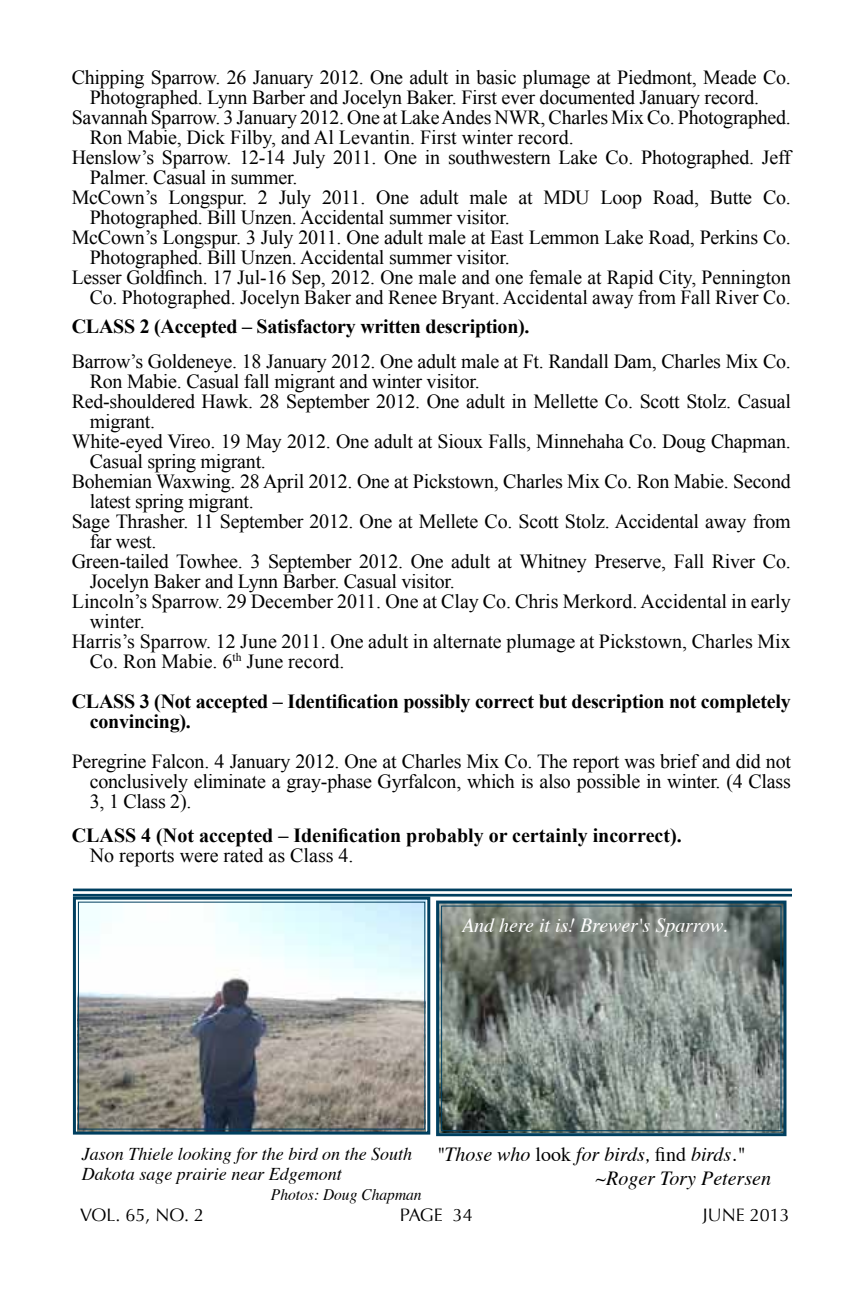
<style>
.page{position:relative;width:864px;height:1296px;background:#fff}
.page>*{position:absolute;margin:0;border:0;box-sizing:border-box;transform-origin:0 0}
.t1{font:20px/20px "Times New Roman";letter-spacing:-.015em;color:#000;text-align:justify}
.t2{font:700 20px/20px "Times New Roman";letter-spacing:-.015em;color:#000}
.t3{font:italic 20px/24px "Times";color:#000}
.t4{font:italic 20px "Times";color:#fff}
.t5{font:italic 18px/20px "Times";color:#000}
.t6{font:18px "Optima";color:#000}
.t7{font:italic 16px "Times";color:#000}
.s1{font-style:normal}
</style>
<div class="page">
<svg style="left:436px;top:900px;width:351px;height:237px;background:#79847f"></svg>
<div style="left:441px;top:906px;width:341px;height:225px;border:1px solid #003f5f"></div>
<hr style="left:73px;top:889px;width:719px;height:2px;background:#003f5f">
<hr style="left:73px;top:894px;width:719px;height:3px;background:#003f5f">
<svg style="left:72px;top:895px;width:360px;height:240px"></svg>
<div style="left:78px;top:902px;width:347px;height:228px;border:1px solid #003f5f"></div>
<p class="t1" style="left:72px;top:67px;width:721px">Chipping Sparrow. 26 January 2012. One adult in basic plumage at Piedmont, Meade Co.</p>
<p class="t1" style="left:90px;top:87px;width:671px">Photographed. Lynn Barber and Jocelyn Baker. First ever documented January record.</p>
<p class="t1" style="left:72px;top:107px;width:721px">Savannah Sparrow. 3 January 2012. One at Lake Andes NWR, Charles Mix Co. Photographed.</p>
<p class="t1" style="left:90px;top:127px;width:486px">Ron Mabie, Dick Filby, and Al Levantin. First winter record.</p>
<p class="t1" style="left:72px;top:147px;width:721px">Henslow’s Sparrow. 12-14 July 2011. One in southwestern Lake Co. Photographed. Jeff</p>
<p class="t1" style="left:90px;top:167px;width:209px">Palmer. Casual in summer.</p>
<p class="t1" style="left:72px;top:187px;width:721px">McCown’s Longspur. 2 July 2011. One adult male at MDU Loop Road, Butte Co.</p>
<p class="t1" style="left:90px;top:207px;width:422px">Photographed. Bill Unzen. Accidental summer visitor.</p>
<p class="t1" style="left:72px;top:227px;width:721px">McCown’s Longspur. 3 July 2011. One adult male at East Lemmon Lake Road, Perkins Co.</p>
<p class="t1" style="left:90px;top:247px;width:422px">Photographed. Bill Unzen. Accidental summer visitor.</p>
<p class="t1" style="left:72px;top:267px;width:721px">Lesser Goldfinch. 17 Jul-16 Sep, 2012. One male and one female at Rapid City, Pennington</p>
<p class="t1" style="left:90px;top:287px;width:703px">Co. Photographed. Jocelyn Baker and Renee Bryant. Accidental away from Fall River Co.</p>
<p class="t2" style="left:72px;top:317px;width:459px">CLASS 2 (Accepted – Satisfactory written description).</p>
<p class="t1" style="left:72px;top:351px;width:721px">Barrow’s Goldeneye. 18 January 2012. One adult male at Ft. Randall Dam, Charles Mix Co.</p>
<p class="t1" style="left:90px;top:371px;width:392px">Ron Mabie. Casual fall migrant and winter visitor.</p>
<p class="t1" style="left:72px;top:391px;width:721px">Red-shouldered Hawk. 28 September 2012. One adult in Mellette Co. Scott Stolz. Casual</p>
<p class="t1" style="left:90px;top:411px;width:67px">migrant.</p>
<p class="t1" style="left:72px;top:431px;width:721px">White-eyed Vireo. 19 May 2012. One adult at Sioux Falls, Minnehaha Co. Doug Chapman.</p>
<p class="t1" style="left:90px;top:451px;width:178px">Casual spring migrant.</p>
<p class="t1" style="left:72px;top:471px;width:720px">Bohemian Waxwing. 28 April 2012. One at Pickstown, Charles Mix Co. Ron Mabie. Second</p>
<p class="t1" style="left:90px;top:491px;width:165px">latest spring migrant.</p>
<p class="t1" style="left:72px;top:511px;width:721px">Sage Thrasher. 11 September 2012. One at Mellete Co. Scott Stolz. Accidental away from</p>
<p class="t1" style="left:90px;top:531px;width:68px">far west.</p>
<p class="t1" style="left:72px;top:551px;width:721px">Green-tailed Towhee. 3 September 2012. One adult at Whitney Preserve, Fall River Co.</p>
<p class="t1" style="left:90px;top:571px;width:366px">Jocelyn Baker and Lynn Barber. Casual visitor.</p>
<p class="t1" style="left:72px;top:591px;width:720px">Lincoln’s Sparrow. 29 December 2011. One at Clay Co. Chris Merkord. Accidental in early</p>
<p class="t1" style="left:90px;top:611px;width:56px">winter.</p>
<p class="t1" style="left:72px;top:631px;width:721px">Harris’s Sparrow. 12 June 2011. One adult in alternate plumage at Pickstown, Charles Mix</p>
<p class="t1" style="left:90px;top:651px;width:256px">Co. Ron Mabie. 6<sup>th</sup> June record.</p>
<p class="t2" style="left:90px;top:691px;width:702px;text-indent:-18px">CLASS 3 (Not accepted – Identification possibly correct but description not completely convincing).</p>
<p class="t1" style="left:90px;top:751px;width:703px;text-indent:-18px">Peregrine Falcon. 4 January 2012. One at Charles Mix Co. The report was brief and did not conclusively eliminate a gray-phase Gyrfalcon, which is also possible in winter. (4 Class 3, 1 Class 2).</p>
<p class="t2" style="left:72px;top:825px;width:611px">CLASS 4 (Not accepted – Idenification probably or certainly incorrect).</p>
<p class="t1" style="left:90px;top:845px;width:265px">No reports were rated as Class 4.</p>
<p class="t4" style="left:462px;top:908px;width:267px">And here it is! Brewer's Sparrow.</p>
<p class="t5" style="left:82px;top:1143px;width:332px">Jason Thiele looking for the bird on the South<br>Dakota sage prairie near Edgemont</p>
<p class="t7" style="left:271px;top:1180px;width:152px">Photos: Doug Chapman</p>
<p class="t3" style="left:596px;top:1141px;width:177px;text-indent:-159px">"Those who <span class="s1">look</span> for birds, <span class="s1">find</span> birds." ~Roger Tory Petersen</p>
<p class="t6" style="left:80px;top:1204px;width:125px">VOL. 65, NO. 2</p>
<p class="t6" style="left:400px;top:1204px;width:12px">PAGE</p>
<p class="t6" style="left:453px;top:1204px;width:22px">34</p>
<p class="t6" style="left:703px;top:1204px;width:89px">JUNE 2013</p>
</div>
